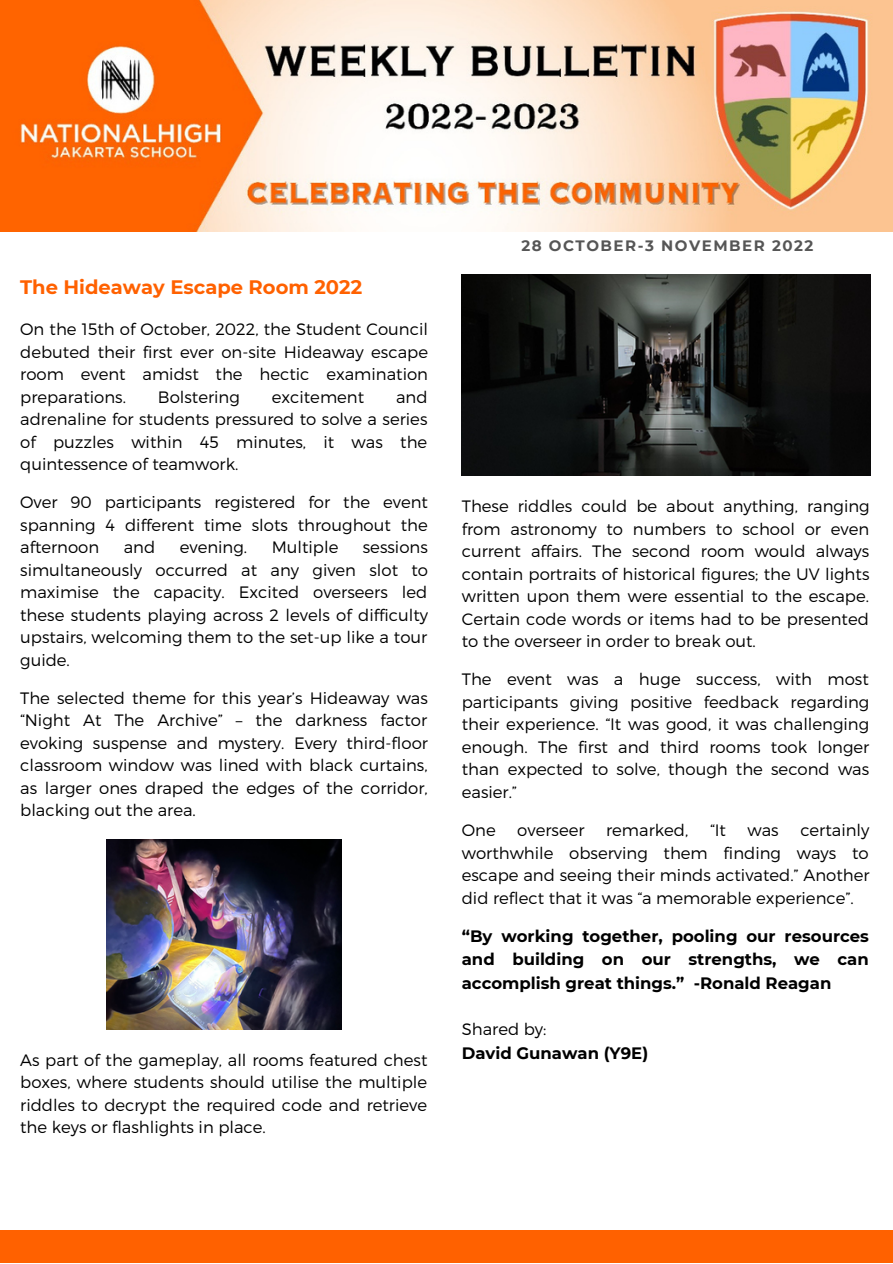
<style>
.page{position:relative;width:893px;height:1264px;background:#fff}
.page>*{position:absolute;margin:0;border:0;box-sizing:border-box;transform-origin:0 0}
.t1{font:700 19.5px "Montserrat";color:#ff6100}
.t2{font:300 16.5px/22.5px "Montserrat";color:#000;text-align:justify}
.t3{font:700 16.5px/23.5px "Montserrat";color:#000;text-align:justify}
.t4{font:700 15px "Montserrat";letter-spacing:.1em;color:#565656}
</style>
<div class="page">
<div style="left:0;top:1230px;width:892px;height:32px;background:#ff6100"></div>
<img style="left:0;top:0;width:892px;height:231px">
<img style="left:107px;top:839px;width:234px;height:190px">
<img style="left:462px;top:274px;width:408px;height:201px">
<p class="t1" style="left:20px;top:275px;width:343px">The Hideaway Escape Room 2022</p>
<p class="t2" style="left:20px;top:317px;width:409px">On the 15th of October, 2022, the Student Council debuted their first ever on-site Hideaway escape room event amidst the hectic examination preparations.</p>
<p class="t2" style="left:20px;top:384px;width:409px;text-indent:376px">and adrenaline for students pressured to solve a series of puzzles within 45 minutes, it was the quintessence of teamwork.</p>
<p class="t2" style="left:20px;top:490px;width:409px">Over 90 participants registered for the event spanning 4 different time slots throughout the afternoon</p>
<p class="t2" style="left:158px;top:384px;width:83px">Bolstering</p>
<p class="t2" style="left:272px;top:384px;width:94px">excitement</p>
<p class="t2" style="left:124px;top:535px;width:33px">and</p>
<p class="t2" style="left:180px;top:535px;width:69px">evening.</p>
<p class="t2" style="left:272px;top:535px;width:68px">Multiple</p>
<p class="t2" style="left:20px;top:535px;width:409px;text-indent:342px">sessions simultaneously occurred at any given slot to maximise the capacity. Excited overseers led these students playing across 2 levels of difficulty upstairs, welcoming them to the set-up like a tour guide.</p>
<p class="t2" style="left:20px;top:686px;width:409px">The selected theme for this year’s Hideaway was “Night At The Archive” – the darkness factor evoking suspense and mystery. Every third-floor classroom window was lined with black curtains, as larger ones draped the edges of the corridor, blacking out the area.</p>
<p class="t2" style="left:20px;top:1048px;width:409px">As part of the gameplay, all rooms featured chest boxes, where students should utilise the multiple riddles to decrypt the required code and retrieve the keys or flashlights in place.</p>
<p class="t4" style="left:521px;top:237px;width:293px">28 OCTOBER-3 NOVEMBER 2022</p>
<p class="t2" style="left:462px;top:494px;width:409px">These riddles could be about anything, ranging from astronomy to numbers to school or even current affairs. The second room would always contain portraits of historical figures; the UV lights written upon them were essential to the escape.<br>Certain code words or items had to be presented to the overseer in order to break out.</p>
<p class="t2" style="left:462px;top:667px;width:409px">The event was a huge success, with most participants giving positive feedback regarding their experience. “It was good, it was challenging enough. The first and third rooms took longer than expected to solve, though the second was easier.”</p>
<p class="t2" style="left:462px;top:818px;width:35px">One</p>
<p class="t2" style="left:517px;top:818px;width:69px">overseer</p>
<p class="t2" style="left:606px;top:818px;width:84px">remarked,</p>
<p class="t2" style="left:710px;top:818px;width:17px">“It</p>
<p class="t2" style="left:747px;top:818px;width:33px">was</p>
<p class="t2" style="left:462px;top:818px;width:409px;text-indent:338px">certainly worthwhile observing them finding ways to escape and seeing their minds activated.” Another did reflect that it was “a memorable experience”.</p>
<p class="t3" style="left:462px;top:924px;width:408px">“By working together, pooling our resources and building on our strengths, we can accomplish great things.” -Ronald Reagan</p>
<p class="t2" style="left:462px;top:1017px;width:86px">Shared by:</p>
<p class="t3" style="left:462px;top:1041px;width:188px">David Gunawan (Y9E)</p>
</div>
